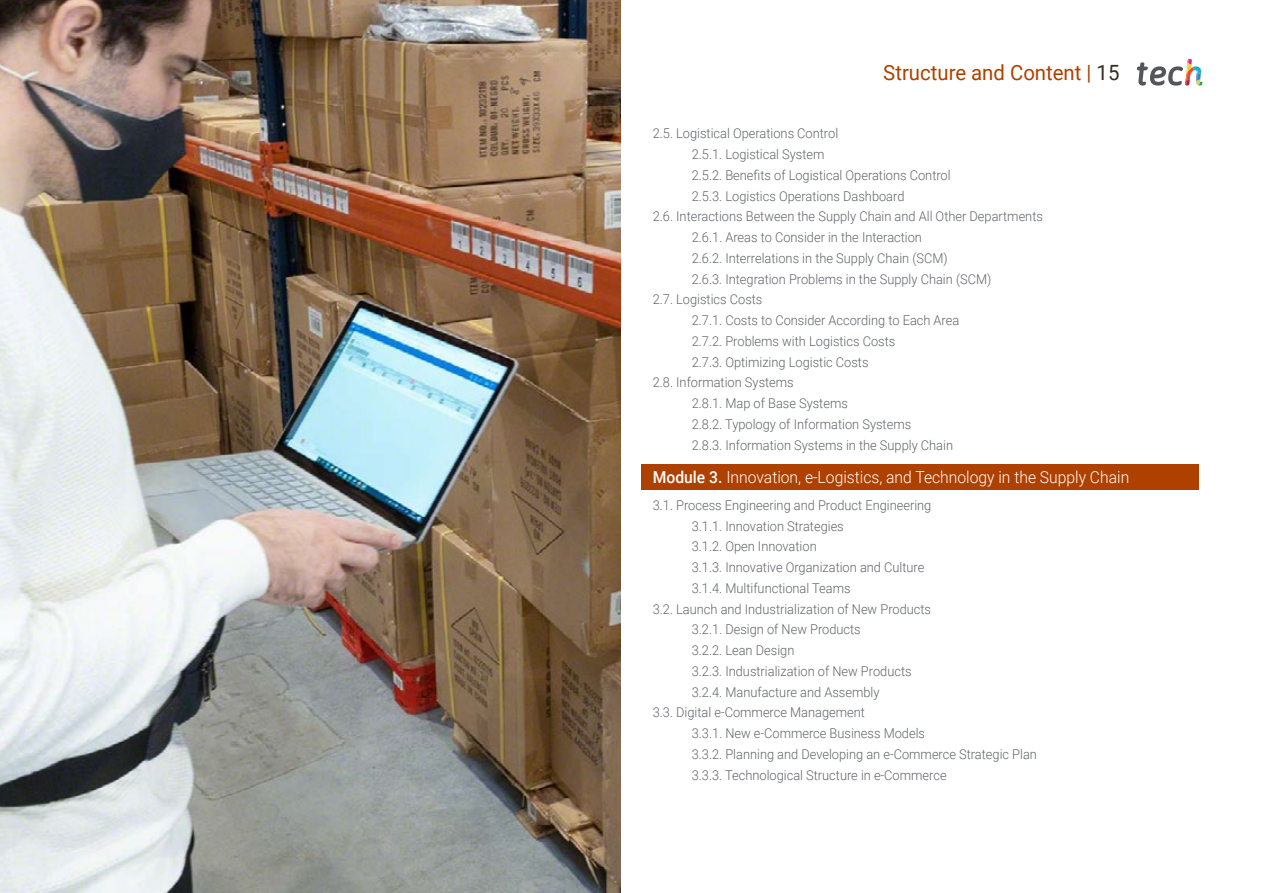
<style>
.page{position:relative;width:1263px;height:893px;background:#fff}
.page>*{position:absolute;margin:0;border:0;box-sizing:border-box;transform-origin:0 0}
.t1{font:21px "Roboto";color:#ae4000}
.t2{font:300 16.5px "Roboto";color:#fff;scale:.95 1}
.t3{font:300 13.5px "Roboto";color:#61646a;scale:.95 1}
.s1{color:#332d20}
.s2{font-weight:500}
</style>
<div class="page">
<svg style="left:1137px;top:59px;width:65px;height:27px"></svg>
<img style="left:0;top:0;width:621px;height:893px">
<div style="left:642px;top:464px;width:557px;height:25px;background:#ae4000"></div>
<h1 class="t1" style="left:883px;top:57px;width:238px">Structure and Content | <span class="s1">15</span></h1>
<p class="t3" style="left:653px;top:124px;width:197px">2.5. Logistical Operations Control</p>
<p class="t3" style="left:692px;top:145px;width:141px">2.5.1. Logistical System</p>
<p class="t3" style="left:692px;top:166px;width:274px">2.5.2. Benefits of Logistical Operations Control</p>
<p class="t3" style="left:692px;top:186px;width:225px">2.5.3. Logistics Operations Dashboard</p>
<p class="t3" style="left:653px;top:207px;width:412px">2.6. Interactions Between the Supply Chain and All Other Departments</p>
<p class="t3" style="left:692px;top:228px;width:244px">2.6.1. Areas to Consider in the Interaction</p>
<p class="t3" style="left:692px;top:249px;width:271px">2.6.2. Interrelations in the Supply Chain (SCM)</p>
<p class="t3" style="left:692px;top:269px;width:317px">2.6.3. Integration Problems in the Supply Chain (SCM)</p>
<p class="t3" style="left:653px;top:290px;width:117px">2.7. Logistics Costs</p>
<p class="t3" style="left:692px;top:311px;width:283px">2.7.1. Costs to Consider According to Each Area</p>
<p class="t3" style="left:692px;top:332px;width:216px">2.7.2. Problems with Logistics Costs</p>
<p class="t3" style="left:692px;top:352px;width:188px">2.7.3. Optimizing Logistic Costs</p>
<p class="t3" style="left:653px;top:373px;width:150px">2.8. Information Systems</p>
<p class="t3" style="left:692px;top:394px;width:166px">2.8.1. Map of Base Systems</p>
<p class="t3" style="left:692px;top:415px;width:232px">2.8.2. Typology of Information Systems</p>
<p class="t3" style="left:692px;top:435px;width:277px">2.8.3. Information Systems in the Supply Chain</p>
<p class="t2" style="left:653px;top:465px;width:503px"><span class="s2">Module 3.</span> Innovation, e-Logistics, and Technology in the Supply Chain</p>
<p class="t3" style="left:653px;top:496px;width:295px">3.1. Process Engineering and Product Engineering</p>
<p class="t3" style="left:692px;top:516px;width:162px">3.1.1. Innovation Strategies</p>
<p class="t3" style="left:692px;top:537px;width:133px">3.1.2. Open Innovation</p>
<p class="t3" style="left:692px;top:558px;width:246px">3.1.3. Innovative Organization and Culture</p>
<p class="t3" style="left:692px;top:579px;width:169px">3.1.4. Multifunctional Teams</p>
<p class="t3" style="left:653px;top:599px;width:294px">3.2. Launch and Industrialization of New Products</p>
<p class="t3" style="left:692px;top:620px;width:179px">3.2.1. Design of New Products</p>
<p class="t3" style="left:692px;top:641px;width:110px">3.2.2. Lean Design</p>
<p class="t3" style="left:692px;top:662px;width:233px">3.2.3. Industrialization of New Products</p>
<p class="t3" style="left:692px;top:682px;width:199px">3.2.4. Manufacture and Assembly</p>
<p class="t3" style="left:653px;top:703px;width:225px">3.3. Digital e-Commerce Management</p>
<p class="t3" style="left:692px;top:724px;width:247px">3.3.1. New e-Commerce Business Models</p>
<p class="t3" style="left:692px;top:745px;width:365px">3.3.2. Planning and Developing an e-Commerce Strategic Plan</p>
<p class="t3" style="left:692px;top:765px;width:270px">3.3.3. Technological Structure in e-Commerce</p>
</div>
